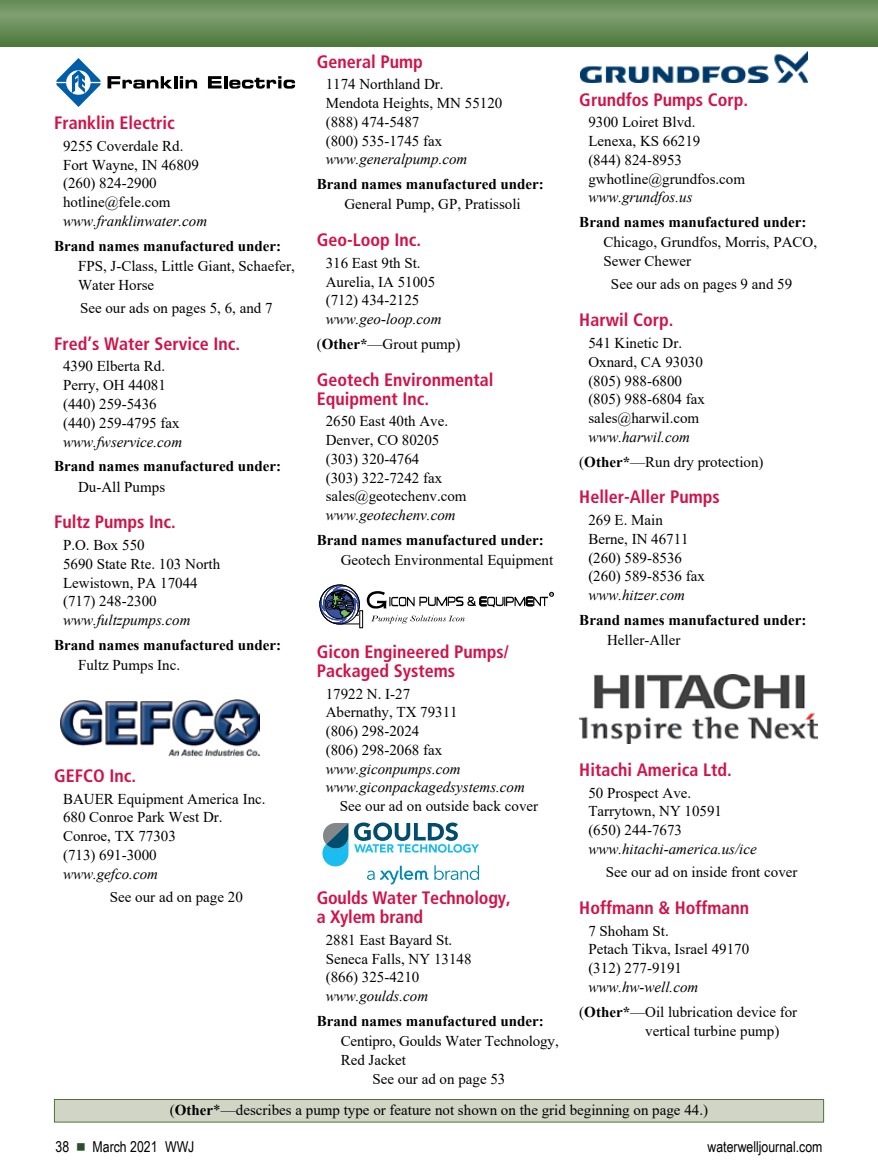
<style>
.page{position:relative;width:878px;height:1175px;background:#fff}
.page>*{position:absolute;margin:0;border:0;box-sizing:border-box;transform-origin:0 0}
.t1{font:700 condensed 18px/18.8px "Frutiger LT Std";color:#d11349}
.t2{font:15px/18.8px "Times New Roman";color:#000}
.t3{font:italic 15px/24.8px "Times New Roman";color:#000}
.t4{font:700 15px "Times New Roman";color:#000}
.t5{font:15px "Arial Narrow";color:#000}
.s1{font-style:normal}
.s2{font-weight:700;font-style:normal}
.s3{font-style:italic}
.s4{font-weight:700}
.s5{font-family:"Universal Newswith Comm Pi";color:#2b4e2d}
</style>
<div class="page">
<img style="left:60px;top:699px;width:200px;height:58px">
<svg style="left:319px;top:584px;width:234px;height:44px"></svg>
<img style="left:581px;top:51px;width:226px;height:31px">
<svg style="left:0;top:0;width:878px;height:47px;background:#698e59"></svg>
<div style="left:54px;top:1099px;width:769px;height:23px;background:#d0d5c5"></div>
<div style="left:54px;top:1099px;width:770px;height:23px;border:1px solid #4b7737"></div>
<img style="left:579px;top:674px;width:238px;height:69px">
<svg style="left:354px;top:822px;width:125px;height:30px"></svg>
<svg style="left:322px;top:823px;width:26px;height:43px"></svg>
<svg style="left:434px;top:865px;width:45px;height:15px"></svg>
<svg style="left:367px;top:865px;width:61px;height:19px"></svg>
<svg style="left:107px;top:76px;width:90px;height:13px"></svg>
<svg style="left:208px;top:76px;width:87px;height:13px"></svg>
<svg style="left:56px;top:58px;width:45px;height:49px"></svg>
<p class="t1" style="left:54px;top:113px;width:122px">Franklin Electric</p>
<p class="t2" style="left:63px;top:136px;width:137px">9255 Coverdale Rd.<br>Fort Wayne, IN 46809 (260) 824-2900 hotline@fele.com</p>
<p class="t3" style="left:63px;top:208px;width:146px">www.franklinwater.com</p>
<p class="t4" style="left:54px;top:235px;width:229px">Brand names manufactured under:</p>
<p class="t2" style="left:78px;top:256px;width:218px">FPS, J-Class, Little Giant, Schaefer,<br>Water Horse</p>
<p class="t2" style="left:80px;top:298px;width:194px">See our ads on pages 5, 6, and 7</p>
<p class="t1" style="left:54px;top:334px;width:188px">Fred’s Water Service Inc.</p>
<p class="t2" style="left:63px;top:356px;width:118px">4390 Elberta Rd.<br>Perry, OH 44081 (440) 259-5436 (440) 259-4795 fax</p>
<p class="t3" style="left:63px;top:429px;width:121px">www.fwservice.com</p>
<p class="t4" style="left:54px;top:455px;width:229px">Brand names manufactured under:</p>
<p class="t2" style="left:78px;top:476px;width:89px">Du-All Pumps</p>
<p class="t1" style="left:54px;top:513px;width:123px">Fultz Pumps Inc.</p>
<p class="t2" style="left:63px;top:535px;width:159px">P.O. Box 550<br>5690 State Rte. 103 North<br>Lewistown, PA 17044 (717) 248-2300</p>
<p class="t3" style="left:63px;top:607px;width:129px">www.fultzpumps.com</p>
<p class="t4" style="left:54px;top:634px;width:229px">Brand names manufactured under:</p>
<p class="t2" style="left:78px;top:655px;width:104px">Fultz Pumps Inc.</p>
<p class="t1" style="left:54px;top:766px;width:84px">GEFCO Inc.</p>
<p class="t2" style="left:63px;top:789px;width:204px">BAUER Equipment America Inc.<br>680 Conroe Park West Dr.<br>Conroe, TX 77303<br>(713) 691-3000</p>
<p class="t3" style="left:63px;top:861px;width:96px">www.gefco.com</p>
<p class="t2" style="left:110px;top:887px;width:134px">See our ad on page 20</p>
<p class="t1" style="left:316px;top:52px;width:108px">General Pump</p>
<p class="t2" style="left:326px;top:74px;width:178px">1174 Northland Dr.<br>Mendota Heights, MN 55120 (888) 474-5487<br>(800) 535-1745 fax</p>
<p class="t3" style="left:326px;top:147px;width:143px">www.generalpump.com</p>
<p class="t4" style="left:316px;top:173px;width:229px">Brand names manufactured under:</p>
<p class="t2" style="left:344px;top:194px;width:178px">General Pump, GP, Pratissoli</p>
<p class="t1" style="left:316px;top:230px;width:106px">Geo-Loop Inc.</p>
<p class="t2" style="left:326px;top:253px;width:111px">316 East 9th St.<br>Aurelia, IA 51005 (712) 434-2125</p>
<p class="t3" style="left:316px;top:306px;width:145px;text-indent:9px">www.geo-loop.com <span class="s1">(</span><span class="s2">Other*</span><span class="s1">—Grout pump)</span></p>
<p class="t1" style="left:316px;top:370px;width:178px">Geotech Environmental<br>Equipment Inc.</p>
<p class="t2" style="left:326px;top:411px;width:142px">2650 East 40th Ave.<br>Denver, CO 80205 (303) 320-4764<br>(303) 322-7242 fax sales@geotechenv.com</p>
<p class="t3" style="left:326px;top:502px;width:131px">www.geotechenv.com</p>
<p class="t4" style="left:316px;top:529px;width:229px">Brand names manufactured under:</p>
<p class="t2" style="left:340px;top:550px;width:214px">Geotech Environmental Equipment</p>
<p class="t1" style="left:316px;top:642px;width:194px">Gicon Engineered Pumps/<br>Packaged Systems</p>
<p class="t2" style="left:326px;top:684px;width:134px">17922 N. I-27<br>Abernathy, TX 79311 (806) 298-2024<br>(806) 298-2068 fax</p>
<p class="t3" style="left:326px;top:759px;width:201px;line-height:18.8px">www.giconpumps.com www.giconpackagedsystems.com</p>
<p class="t2" style="left:340px;top:796px;width:200px">See our ad on outside back cover</p>
<p class="t1" style="left:316px;top:888px;width:195px">Goulds Water Technology, a Xylem brand</p>
<p class="t2" style="left:326px;top:930px;width:147px">2881 East Bayard St.<br>Seneca Falls, NY 13148 (866) 325-4210</p>
<p class="t3" style="left:326px;top:983px;width:104px">www.goulds.com</p>
<p class="t4" style="left:316px;top:1010px;width:229px">Brand names manufactured under:</p>
<p class="t2" style="left:340px;top:1031px;width:219px">Centipro, Goulds Water Technology,</p>
<p class="t2" style="left:340px;top:1050px;width:67px">Red Jacket</p>
<p class="t2" style="left:372px;top:1068px;width:134px">See our ad on page 53</p>
<p class="t1" style="left:579px;top:90px;width:170px">Grundfos Pumps Corp.</p>
<p class="t2" style="left:588px;top:112px;width:158px">9300 Loiret Blvd.<br>Lenexa, KS 66219<br>(844) 824-8953 gwhotline@grundfos.com</p>
<p class="t3" style="left:588px;top:185px;width:106px">www.grundfos.us</p>
<p class="t4" style="left:579px;top:211px;width:229px">Brand names manufactured under:</p>
<p class="t2" style="left:603px;top:232px;width:215px">Chicago, Grundfos, Morris, PACO,<br>Sewer Chewer</p>
<p class="t2" style="left:611px;top:274px;width:183px">See our ads on pages 9 and 59</p>
<p class="t1" style="left:579px;top:311px;width:96px">Harwil Corp.</p>
<p class="t2" style="left:588px;top:333px;width:118px">541 Kinetic Dr.<br>Oxnard, CA 93030 (805) 988-6800 (805) 988-6804 fax sales@harwil.com</p>
<p class="t2" style="left:579px;top:424px;width:186px;line-height:24.8px;text-indent:9px"><span class="s3">www.harwil.com </span>(<span class="s4">Other*</span>—Run dry protection)</p>
<p class="t1" style="left:579px;top:488px;width:142px">Heller-Aller Pumps</p>
<p class="t2" style="left:588px;top:510px;width:118px">269 E. Main<br>Berne, IN 46711 (260) 589-8536 (260) 589-8536 fax</p>
<p class="t3" style="left:588px;top:582px;width:98px">www.hitzer.com</p>
<p class="t4" style="left:579px;top:609px;width:229px">Brand names manufactured under:</p>
<p class="t2" style="left:607px;top:630px;width:75px">Heller-Aller</p>
<p class="t1" style="left:579px;top:760px;width:154px">Hitachi America Ltd.</p>
<p class="t2" style="left:588px;top:782px;width:135px">50 Prospect Ave.<br>Tarrytown, NY 10591 (650) 244-7673</p>
<p class="t3" style="left:588px;top:836px;width:170px">www.hitachi-america.us/ice</p>
<p class="t2" style="left:605px;top:862px;width:193px">See our ad on inside front cover</p>
<p class="t1" style="left:579px;top:898px;width:171px">Hoffmann &amp; Hoffmann</p>
<p class="t2" style="left:588px;top:920px;width:162px">7 Shoham St.<br>Petach Tikva, Israel 49170 (312) 277-9191</p>
<p class="t2" style="left:579px;top:974px;width:219px;line-height:24.8px;text-indent:9px"><span class="s3">www.hw-well.com<br></span>(<span class="s4">Other*</span>—Oil lubrication device for</p>
<p class="t2" style="left:645px;top:1020px;width:136px">vertical turbine pump)</p>
<p class="t2" style="left:170px;top:1099px;width:539px">(<span class="s4">Other</span>*—describes a pump type or feature not shown on the grid beginning on page 44.)</p>
<p class="t5" style="left:56px;top:1136px;width:140px">38 <span class="s5">n</span> March 2021 WWJ</p>
<p class="t5" style="left:707px;top:1136px;width:116px">waterwelljournal.com</p>
</div>
